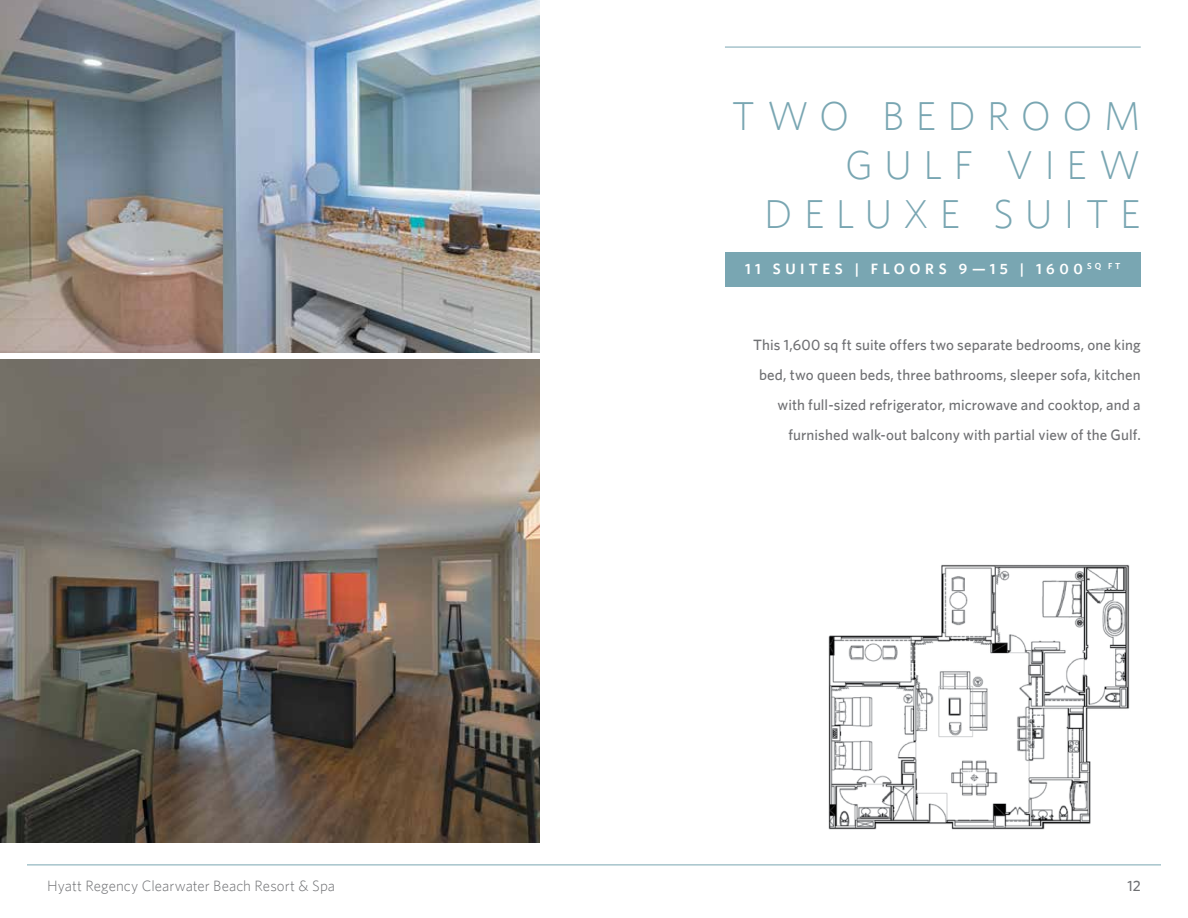
<style>
.page{position:relative;width:1188px;height:918px;background:#fff}
.page>*{position:absolute;margin:0;border:0;box-sizing:border-box;transform-origin:0 0}
.t1{font:300 40.5px/48.6px "Whitney";letter-spacing:.28em;color:#79a6b2;text-align:right}
.t2{font:500 15px/30px "Whitney";letter-spacing:.005em;color:#6f7073;text-align:right}
.t3{font:300 15px "Whitney";letter-spacing:.005em;color:#6f7073}
.t4{font:600 15px "Whitney";letter-spacing:.3em;color:#fff}
</style>
<div class="page">
<hr style="left:27px;top:865px;width:1134px;height:1px;background:#79a6b2">
<hr style="left:725px;top:47px;width:416px;height:1px;background:#79a6b2">
<div style="left:725px;top:253px;width:416px;height:34px;background:#79a6b2"></div>
<img style="left:828px;top:564px;width:302px;height:266px">
<img style="left:0;top:0;width:540px;height:353px">
<img style="left:0;top:359px;width:540px;height:483px">
<h1 class="t1" style="left:732px;top:91px;width:410px">TWO BEDROOM<br>GULF VIEW<br>DELUXE SUITE</h1>
<p class="t4" style="left:745px;top:260px;width:377px">11 SUITES | FLOORS 9—15 | 1600 <sup>SQ</sup> <sup>FT</sup></p>
<p class="t2" style="left:753px;top:329px;width:389px">This 1,600 sq ft suite offers two separate bedrooms, one king bed, two queen beds, three bathrooms, sleeper sofa, kitchen with full-sized refrigerator, microwave and cooktop, and a furnished walk-out balcony with partial view of the Gulf.</p>
<p class="t3" style="left:47px;top:877px;width:289px">Hyatt Regency Clearwater Beach Resort &amp; Spa</p>
<p class="t2" style="left:1127px;top:871px;width:15px">12</p>
</div>
